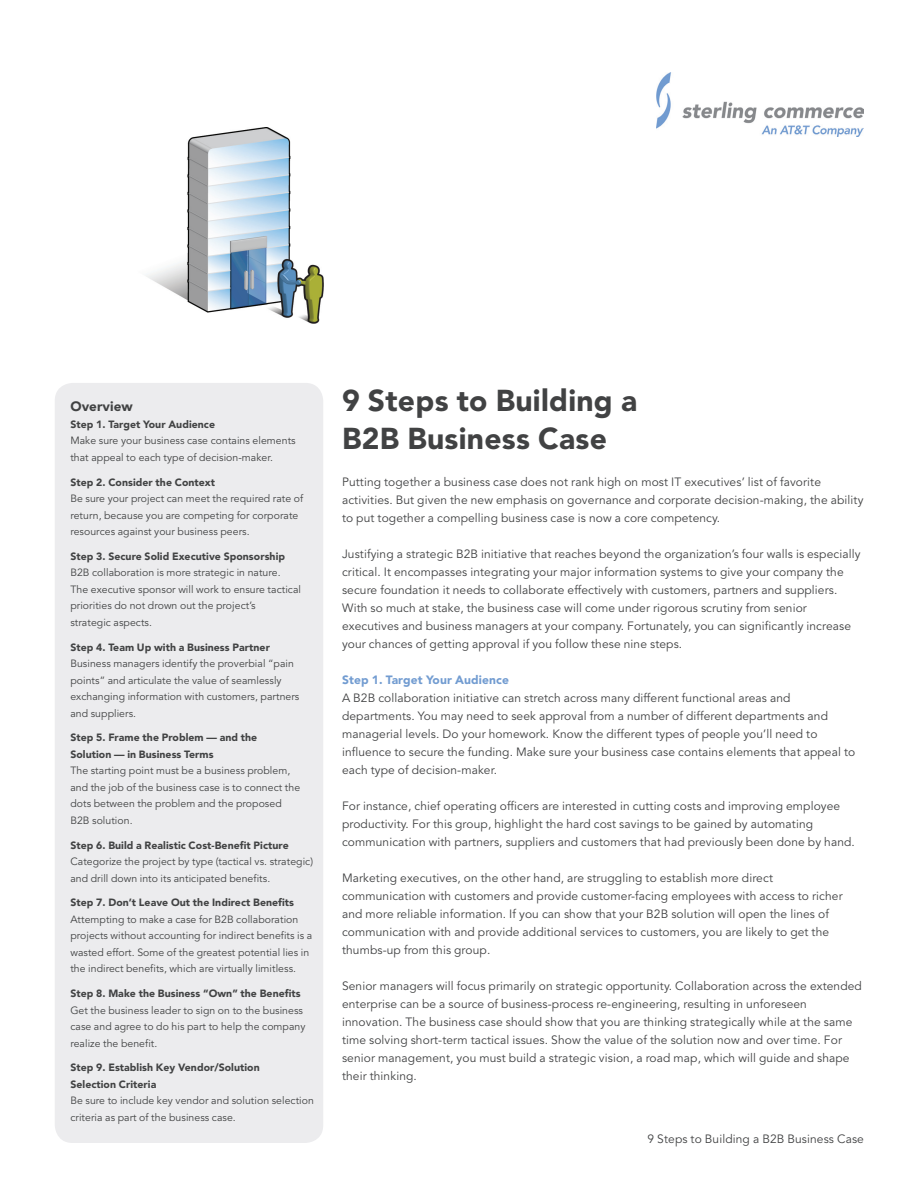
<style>
.page{position:relative;width:918px;height:1188px;background:#fff}
.page>*{position:absolute;margin:0;border:0;box-sizing:border-box;transform-origin:0 0}
.Body_SubHead_Black{font:900 30px/37.5px "Avenir";letter-spacing:.01em;color:#414243}
.Captions{font:900 13.5px "Avenir";letter-spacing:.005em;color:#414243}
.body{font:12px/18px "Avenir";letter-spacing:.01em;color:#414243}
.Page_Header_L_Page{font:12px "Avenir";letter-spacing:.01em;color:#414243}
.Body_SubHead_Black-2{font:900 12px "Avenir";letter-spacing:.01em;color:#729cd1}
.Captions-2{font:10.5px/16.5px "Avenir";letter-spacing:.005em;color:#414243}
.Captions-3{font:900 10.5px/16.5px "Avenir";letter-spacing:.005em;color:#414243}
</style>
<div class="page">
<div style="left:55px;top:383px;width:268px;height:760px;background:#ececee;border-radius:18px"></div>
<img style="left:146px;top:127px;width:178px;height:197px">
<img style="left:656px;top:72px;width:208px;height:64px">
<p class="Captions" style="left:70px;top:398px;width:64px">Overview</p>
<p class="Captions-3" style="left:70px;top:416px;width:146px">Step 1. Target Your Audience</p>
<p class="Captions-2" style="left:70px;top:433px;width:227px">Make sure your business case contains elements that appeal to each type of decision-maker.</p>
<p class="Captions-3" style="left:70px;top:474px;width:146px">Step 2. Consider the Context</p>
<p class="Captions-2" style="left:70px;top:491px;width:234px">Be sure your project can meet the required rate of return, because you are competing for corporate resources against your business peers.</p>
<p class="Captions-3" style="left:70px;top:548px;width:216px">Step 3. Secure Solid Executive Sponsorship</p>
<p class="Captions-2" style="left:70px;top:565px;width:232px">B2B collaboration is more strategic in nature.<br>The executive sponsor will work to ensure tactical priorities do not drown out the project’s<br>strategic aspects.</p>
<p class="Captions-3" style="left:70px;top:639px;width:201px">Step 4. Team Up with a Business Partner</p>
<p class="Captions-2" style="left:70px;top:656px;width:231px">Business managers identify the proverbial “pain points” and articulate the value of seamlessly exchanging information with customers, partners and suppliers.</p>
<p class="Captions-3" style="left:70px;top:729px;width:188px">Step 5. Frame the Problem — and the<br>Solution — in Business Terms</p>
<p class="Captions-2" style="left:70px;top:763px;width:231px">The starting point must be a business problem, and the job of the business case is to connect the dots between the problem and the proposed B2B solution.</p>
<p class="Captions-3" style="left:70px;top:837px;width:220px">Step 6. Build a Realistic Cost-Benefit Picture</p>
<p class="Captions-2" style="left:70px;top:854px;width:244px">Categorize the project by type (tactical vs. strategic) and drill down into its anticipated benefits.</p>
<p class="Captions-3" style="left:70px;top:894px;width:225px">Step 7. Don’t Leave Out the Indirect Benefits</p>
<p class="Captions-2" style="left:70px;top:911px;width:243px">Attempting to make a case for B2B collaboration projects without accounting for indirect benefits is a wasted effort. Some of the greatest potential lies in the indirect benefits, which are virtually limitless.</p>
<p class="Captions-3" style="left:70px;top:985px;width:232px">Step 8. Make the Business “Own” the Benefits</p>
<p class="Captions-2" style="left:70px;top:1002px;width:237px">Get the business leader to sign on to the business case and agree to do his part to help the company realize the benefit.</p>
<p class="Captions-3" style="left:70px;top:1059px;width:191px">Step 9. Establish Key Vendor/Solution<br>Selection Criteria</p>
<p class="Captions-2" style="left:70px;top:1093px;width:245px">Be sure to include key vendor and solution selection criteria as part of the business case.</p>
<p class="Body_SubHead_Black" style="left:342px;top:382px;width:297px">9 Steps to Building a<br>B2B Business Case</p>
<p class="body" style="left:342px;top:474px;width:523px">Putting together a business case does not rank high on most IT executives’ list of favorite activities. But given the new emphasis on governance and corporate decision-making, the ability to put together a compelling business case is now a core competency.</p>
<p class="body" style="left:342px;top:546px;width:520px">Justifying a strategic B2B initiative that reaches beyond the organization’s four walls is especially critical. It encompasses integrating your major information systems to give your company the secure foundation it needs to collaborate effectively with customers, partners and suppliers.<br>With so much at stake, the business case will come under rigorous scrutiny from senior executives and business managers at your company. Fortunately, you can significantly increase your chances of getting approval if you follow these nine steps.</p>
<p class="Body_SubHead_Black-2" style="left:342px;top:673px;width:168px">Step 1. Target Your Audience</p>
<p class="body" style="left:342px;top:690px;width:515px">A B2B collaboration initiative can stretch across many different functional areas and departments. You may need to seek approval from a number of different departments and managerial levels. Do your homework. Know the different types of people you’ll need to influence to secure the funding. Make sure your business case contains elements that appeal to each type of decision-maker.</p>
<p class="body" style="left:342px;top:798px;width:514px">For instance, chief operating officers are interested in cutting costs and improving employee productivity. For this group, highlight the hard cost savings to be gained by automating communication with partners, suppliers and customers that had previously been done by hand.</p>
<p class="body" style="left:342px;top:870px;width:502px">Marketing executives, on the other hand, are struggling to establish more direct communication with customers and provide customer-facing employees with access to richer and more reliable information. If you can show that your B2B solution will open the lines of communication with and provide additional services to customers, you are likely to get the thumbs-up from this group.</p>
<p class="body" style="left:342px;top:978px;width:521px">Senior managers will focus primarily on strategic opportunity. Collaboration across the extended enterprise can be a source of business-process re-engineering, resulting in unforeseen innovation. The business case should show that you are thinking strategically while at the same time solving short-term tactical issues. Show the value of the solution now and over time. For senior management, you must build a strategic vision, a road map, which will guide and shape their thinking.</p>
<p class="Page_Header_L_Page" style="left:648px;top:1132px;width:218px">9 Steps to Building a B2B Business Case</p>
</div>
